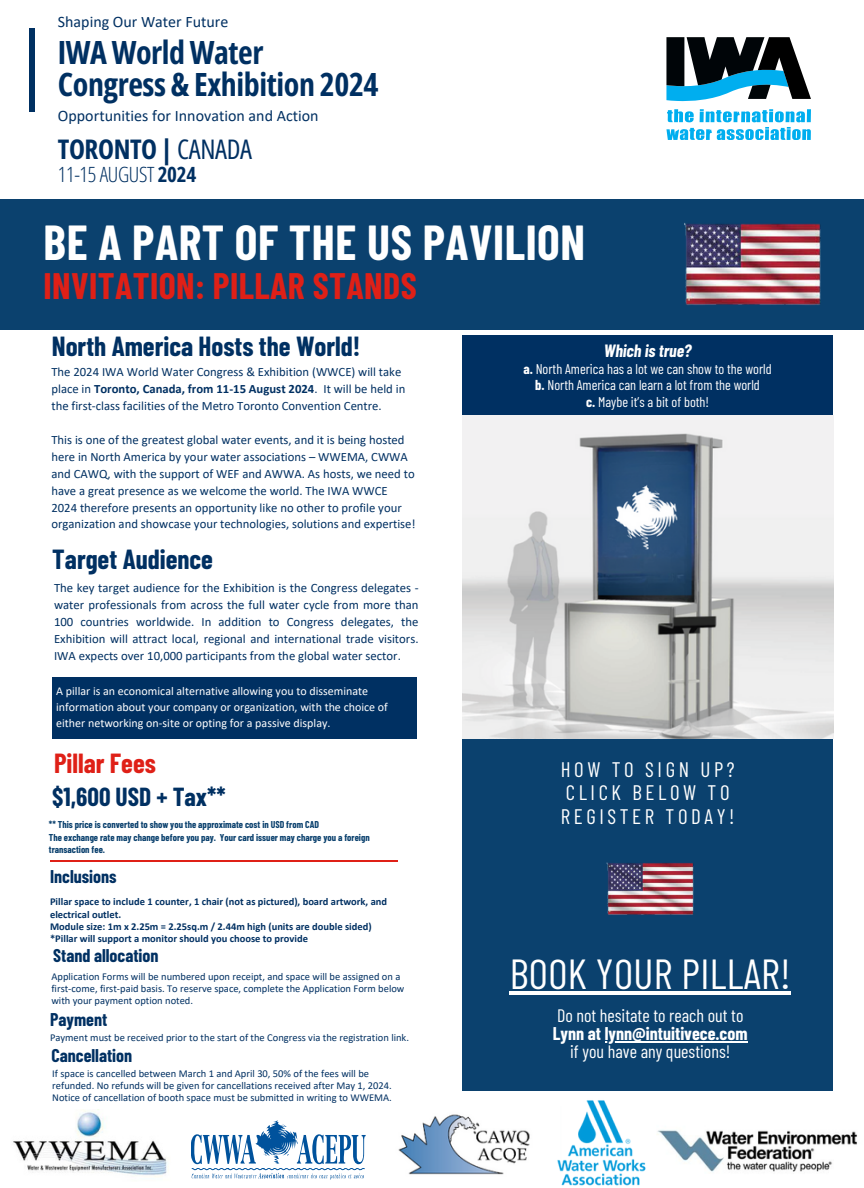
<style>
.page{position:relative;width:864px;height:1188px;background:#fff}
.page>*{position:absolute;margin:0;border:0;box-sizing:border-box;transform-origin:0 0}
.t1{font:700 48px "Barlow Condensed";letter-spacing:.01em;color:#fff}
.t2{font:42px "Barlow Condensed";letter-spacing:.01em;color:#fff}
.t3{font:700 36px "Barlow Condensed";letter-spacing:.01em;color:#df2017}
.t4{font:700 31.95px "Open Sans Condensed";letter-spacing:-.015em;color:#003062}
.t5{font:700 27px "Barlow Condensed";color:#003062}
.t6{font:700 27px "Open Sans Condensed";letter-spacing:-.015em;color:#003062}
.t7{font:700 27px "Barlow Condensed";color:#df2017}
.t8{font:700 25.5px "Barlow Condensed";color:#003062}
.t9{font:21px "Barlow Condensed";letter-spacing:.17em;color:#fff}
.t10{font:300 21px "Open Sans Condensed";letter-spacing:-.015em;color:#003062}
.t11{font:18px "Barlow Condensed";color:#fff}
.t12{font:700 18px "Barlow Condensed";color:#003062}
.t13{font:700 18px "Barlow Condensed";color:#fff}
.t14{font:italic 700 17.4px "Barlow Condensed";color:#fff}
.t15{font:16.05px "Calibri";color:#003062}
.t16{font:14.1px "Barlow Condensed";color:#fff}
.t17{font:12.75px/17px "Calibri";color:#003062}
.t18{font:12px/16px "Calibri";color:#fff}
.t19{font:10.5px/12.3px "Calibri";color:#003062}
.t20{font:700 10.5px/12.3px "Calibri";color:#003062}
.t21{font:700 9.75px "Barlow Condensed";color:#0b416e}
.s1{font-weight:400}
.s2{font-weight:700}
</style>
<div class="page">
<div style="left:29px;top:28px;width:6px;height:84px;background:#003062"></div>
<div style="left:462px;top:336px;width:371px;height:80px;background:#003062"></div>
<div style="left:462px;top:739px;width:371px;height:352px;background:#0b416e"></div>
<hr style="left:50px;top:860px;width:347px;height:2px;background:#df2017">
<svg style="left:191px;top:1120px;width:175px;height:60px"></svg>
<img style="left:398px;top:1114px;width:132px;height:61px">
<img style="left:557px;top:1100px;width:89px;height:86px">
<img style="left:657px;top:1130px;width:200px;height:42px">
<svg style="left:666px;top:109px;width:145px;height:31px"></svg>
<svg style="left:666px;top:37px;width:145px;height:64px"></svg>
<div style="left:0;top:199px;width:864px;height:131px;background:#0b416e"></div>
<img style="left:462px;top:416px;width:371px;height:323px">
<hr style="left:510px;top:991px;width:281px;height:4px;background:#fff">
<hr style="left:605px;top:1042px;width:143px;height:1px;background:#fff">
<div style="left:52px;top:677px;width:365px;height:62px;background:#003062"></div>
<img style="left:606px;top:862px;width:88px;height:53px">
<img style="left:13px;top:1110px;width:156px;height:67px">
<img style="left:673px;top:223px;width:160px;height:113px">
<h2 class="t15" style="left:58px;top:15px;width:172px">Shaping Our Water Future</h2>
<p class="t4" style="left:58px;top:30px;width:207px">IWA World Water</p>
<p class="t4" style="left:58px;top:62px;width:322px">Congress &amp; Exhibition 2024</p>
<p class="t15" style="left:58px;top:109px;width:262px">Opportunities for Innovation and Action</p>
<h6 class="t6" style="left:58px;top:130px;width:196px">TORONTO | <span class="s1">CANADA</span></h6>
<p class="t10" style="left:58px;top:159px;width:140px">11-15 AUGUST <span class="s2">2024</span></p>
<p class="t1" style="left:44px;top:212px;width:543px">BE A PART OF THE US PAVILION</p>
<h6 class="t3" style="left:44px;top:263px;width:375px">INVITATION: PILLAR STANDS</h6>
<p class="t5" style="left:52px;top:329px;width:310px">North America Hosts the World!</p>
<p class="t17" style="left:51px;top:364px;width:355px">The 2024 IWA World Water Congress &amp; Exhibition (WWCE) will take place in <span class="s2">Toronto, Canada, from 11-15 August 2024</span>. It will be held in the first-class facilities of the Metro Toronto Convention Centre.</p>
<p class="t17" style="left:51px;top:432px;width:366px">This is one of the greatest global water events, and it is being hosted here in North America by your water associations – WWEMA, CWWA and CAWQ, with the support of WEF and AWWA. As hosts, we need to have a great presence as we welcome the world. The IWA WWCE 2024 therefore presents an opportunity like no other to profile your organization and showcase your technologies, solutions and expertise!</p>
<p class="t5" style="left:52px;top:542px;width:162px">Target Audience</p>
<p class="t17" style="left:54px;top:581px;width:366px;text-align:justify">The key target audience for the Exhibition is the Congress delegates - water professionals from across the full water cycle from more than 100 countries worldwide. In addition to Congress delegates, the Exhibition will attract local, regional and international trade visitors.<br>IWA expects over 10,000 participants from the global water sector.</p>
<h6 class="t18" style="left:56px;top:684px;width:333px">A pillar is an economical alternative allowing you to disseminate information about your company or organization, with the choice of either networking on-site or opting for a passive display.</h6>
<h4 class="t7" style="left:54px;top:746px;width:103px">Pillar Fees</h4>
<h5 class="t8" style="left:52px;top:780px;width:175px">$1,600 USD + Tax**</h5>
<p class="t21" style="left:49px;top:818px;width:272px">** This price is converted to show you the approximate cost in USD from CAD</p>
<p class="t21" style="left:49px;top:831px;width:322px">The exchange rate may change before you pay. Your card issuer may charge you a foreign</p>
<p class="t21" style="left:49px;top:844px;width:58px">transaction fee.</p>
<p class="t12" style="left:50px;top:865px;width:68px">Inclusions</p>
<p class="t20" style="left:50px;top:897px;width:339px">Pillar space to include 1 counter, 1 chair (not as pictured), board artwork, and electrical outlet.</p>
<p class="t20" style="left:50px;top:921px;width:323px">Module size: 1m x 2.25m = 2.25sq.m / 2.44m high (units are double sided)</p>
<p class="t20" style="left:50px;top:933px;width:259px">*Pillar will support a monitor should you choose to provide</p>
<p class="t12" style="left:53px;top:944px;width:107px">Stand allocation</p>
<p class="t19" style="left:51px;top:971px;width:355px">Application Forms will be numbered upon receipt, and space will be assigned on a first-come, first-paid basis. To reserve space, complete the Application Form below with your payment option noted.</p>
<p class="t12" style="left:50px;top:1008px;width:59px">Payment</p>
<p class="t19" style="left:50px;top:1032px;width:361px">Payment must be received prior to the start of the Congress via the registration link.</p>
<p class="t12" style="left:51px;top:1044px;width:82px">Cancellation</p>
<p class="t19" style="left:52px;top:1068px;width:341px">If space is cancelled between March 1 and April 30, 50% of the fees will be refunded. No refunds will be given for cancellations received after May 1, 2024.<br>Notice of cancellation of booth space must be submitted in writing to WWEMA.</p>
<p class="t14" style="left:604px;top:340px;width:89px">Which is true?</p>
<p class="t16" style="left:523px;top:360px;width:250px"><span class="s2">a.</span> North America has a lot we can show to the world</p>
<p class="t16" style="left:535px;top:376px;width:226px"><span class="s2">b.</span> North America can learn a lot from the world</p>
<p class="t16" style="left:586px;top:393px;width:125px"><span class="s2">c.</span> Maybe it’s a bit of both!</p>
<p class="t9" style="left:561px;top:756px;width:175px">HOW TO SIGN UP?</p>
<p class="t9" style="left:566px;top:779px;width:165px">CLICK BELOW TO</p>
<p class="t9" style="left:561px;top:803px;width:175px">REGISTER TODAY!</p>
<p class="t2" style="left:510px;top:947px;width:283px">BOOK YOUR PILLAR!</p>
<p class="t11" style="left:557px;top:1004px;width:188px">Do not hesitate to reach out to</p>
<p class="t13" style="left:553px;top:1022px;width:196px">Lynn at lynn@intuitivece.com</p>
<p class="t11" style="left:570px;top:1040px;width:162px">if you have any questions!</p>
</div>
